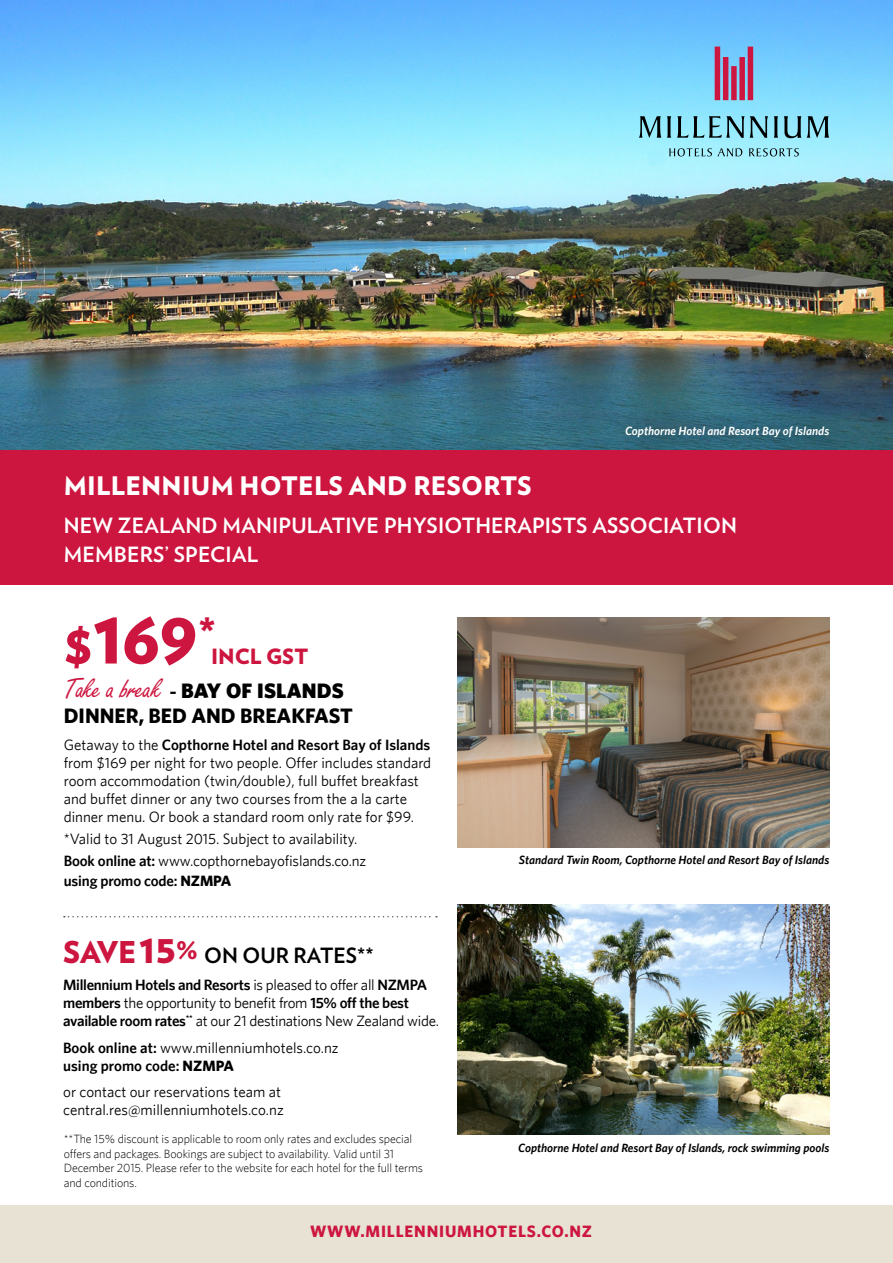
<style>
.page{position:relative;width:893px;height:1263px;background:#fff}
.page>*{position:absolute;margin:0;border:0;box-sizing:border-box;transform-origin:0 0}
.t1{font:900 25.5px "Verlag";letter-spacing:.01em;color:#fff}
.t2{font:700 21px/29.4px "Verlag";letter-spacing:.01em;color:#fff}
.t3{font:700 21px/25.2px "Whitney HTF";color:#000}
.t4{font:700 21px "Verlag";color:#000}
.t5{font:900 21px "Verlag";color:#cd163f}
.t6{font:700 16.5px "Whitney HTF";letter-spacing:.05em;color:#cd163f}
.t7{font:15px/18px "Whitney HTF";color:#000}
.t8{font:15px/18px "Whitney HTF";letter-spacing:-.02em;color:#000}
.t9{font:600 15px/18px "Whitney HTF";letter-spacing:-.01em;color:#000}
.t10{font:300 12px/14.4px "Whitney HTF";letter-spacing:-.01em;color:#000}
.t11{font:italic 600 12px "Whitney HTF";color:#000}
.t12{font:italic 600 12px "Whitney HTF";color:#fff}
.s1{font-size:55.5px}
.s2{font-size:76.5px}
.s3{font-family:"Freestyle Script";font-weight:400;font-size:30px;color:#cd163f}
.s4{font-family:"Verlag";font-weight:900}
.s5{font-weight:900}
.s6{font-weight:600}
.s7{font-weight:700}
.s8{font-weight:900;font-size:30px;color:#cd163f}
.s9{font-weight:900;font-size:40.5px;color:#cd163f}
.s10{font-weight:400}
</style>
<div class="page">
<img style="left:0;top:0;width:893px;height:451px">
<img style="left:457px;top:905px;width:372px;height:230px">
<div style="left:0;top:451px;width:893px;height:134px;background:#cd163f"></div>
<div style="left:0;top:1205px;width:893px;height:58px;background:#e8e2d5"></div>
<img style="left:457px;top:617px;width:372px;height:230px">
<svg style="left:64px;top:916px;width:373px;height:1px"></svg>
<div style="left:608px;top:409px;width:238px;height:45px;background:#000;opacity:.5"></div>
<svg style="left:669px;top:148px;width:73px;height:8px"></svg>
<svg style="left:749px;top:148px;width:50px;height:8px"></svg>
<svg style="left:715px;top:47px;width:38px;height:53px;background:#aa608a"></svg>
<svg style="left:639px;top:116px;width:22px;height:22px"></svg>
<svg style="left:667px;top:116px;width:4px;height:22px"></svg>
<svg style="left:677px;top:116px;width:91px;height:22px;background:#6ca9b8"></svg>
<svg style="left:774px;top:116px;width:4px;height:22px"></svg>
<svg style="left:784px;top:116px;width:17px;height:22px"></svg>
<svg style="left:807px;top:116px;width:22px;height:22px"></svg>
<p class="t12" style="left:625px;top:424px;width:206px">Copthorne Hotel and Resort Bay of Islands</p>
<h1 class="t1" style="left:64px;top:464px;width:469px">MILLENNIUM HOTELS AND RESORTS</h1>
<h2 class="t2" style="left:64px;top:509px;width:675px">NEW ZEALAND MANIPULATIVE PHYSIOTHERAPISTS ASSOCIATION<br>MEMBERS’ SPECIAL</h2>
<h2 class="t5" style="left:64px;top:639px;width:246px"><span class="s1">$</span><span class="s2">169</span><sup>*</sup>INCL GST</h2>
<h2 class="t3" style="left:64px;top:677px;width:291px"><span class="s3">Take a break</span> <span class="s4">-</span> <span class="s5">BAY OF ISLANDS<br></span>DINNER, BED AND BREAKFAST</h2>
<p class="t7" style="left:64px;top:735px;width:369px">Getaway to the <span class="s6">Copthorne Hotel and Resort Bay of Islands </span>from $169 per night for two people. Offer includes standard room accommodation (twin/double), full buffet breakfast and buffet dinner or any two courses from the a la carte dinner menu. Or book a standard room only rate for $99.</p>
<p class="t7" style="left:64px;top:827px;width:304px;line-height:22.2px">*Valid to 31 August 2015. Subject to availability.<br><span class="s6">Book online at:</span> www.copthornebayofislands.co.nz</p>
<p class="t9" style="left:64px;top:871px;width:169px">using promo code: <span class="s7">NZMPA</span></p>
<p class="t11" style="left:519px;top:853px;width:312px">Standard Twin Room, Copthorne Hotel and Resort Bay of Islands</p>
<h2 class="t4" style="left:63px;top:939px;width:312px"><span class="s8">SAVE</span> <span class="s9">15</span><sup>%</sup> ON OUR RATES**</h2>
<p class="t8" style="left:63px;top:975px;width:377px"><span class="s6">Millennium Hotels and Resorts</span> is pleased to offer all <span class="s6">NZMPA members</span> the opportunity to benefit from <span class="s6">15% off the best available room rates</span><sup>**</sup> at our 21 destinations New Zealand wide.</p>
<p class="t9" style="left:63px;top:1038px;width:277px">Book online at: <span class="s10">www.millenniumhotels.co.nz </span>using promo code: <span class="s7">NZMPA</span></p>
<p class="t7" style="left:63px;top:1082px;width:222px">or contact our reservations team at central.res@millenniumhotels.co.nz</p>
<p class="t10" style="left:64px;top:1132px;width:361px">**The 15% discount is applicable to room only rates and excludes special offers and packages. Bookings are subject to availability. Valid until 31<br>December 2015. Please refer to the website for each hotel for the full terms and conditions.</p>
<p class="t6" style="left:310px;top:1222px;width:283px">WWW.MILLENNIUMHOTELS.CO.NZ</p>
<p class="t11" style="left:518px;top:1140px;width:312px">Copthorne Hotel and Resort Bay of Islands, rock swimming pools</p>
</div>
